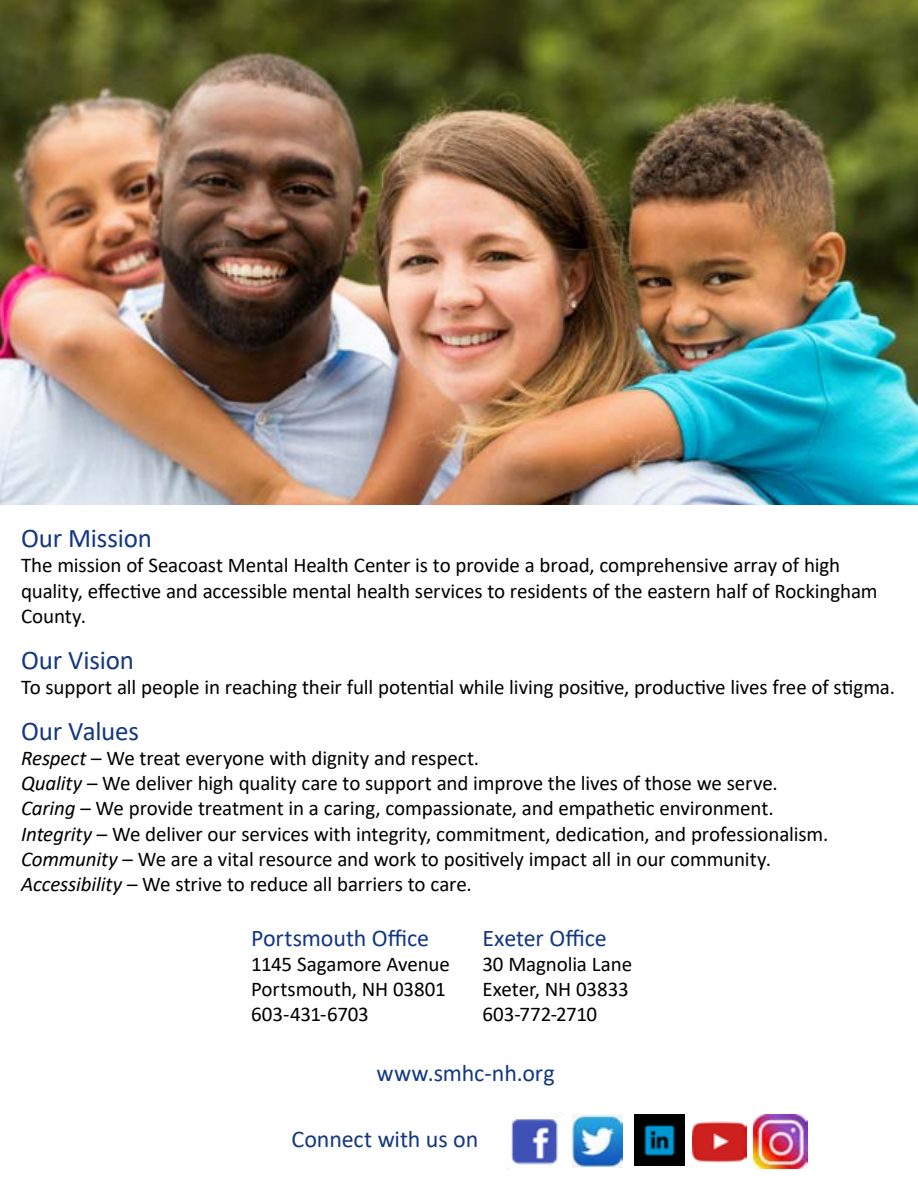
<style>
.page{position:relative;width:918px;height:1188px;background:#fff}
.page>*{position:absolute;margin:0;border:0;box-sizing:border-box;transform-origin:0 0}
.t1{font:27px "Calibri";letter-spacing:-.01em;color:#133780}
.t2{font:27px "Calibri";letter-spacing:-.005em;color:#14377d}
.t3{font:24px "Calibri";letter-spacing:-.005em;color:#133780}
.t4{font:24px "Calibri";letter-spacing:-.005em;color:#14377d}
.t5{font:21px/25.2px "Calibri";letter-spacing:-.005em;color:#000}
.s1{font-style:italic}
</style>
<div class="page">
<img style="left:0;top:0;width:918px;height:505px">
<img style="left:573px;top:1115px;width:50px;height:53px">
<img style="left:508px;top:1112px;width:56px;height:58px">
<img style="left:634px;top:1115px;width:51px;height:50px">
<img style="left:692px;top:1121px;width:54px;height:42px">
<img style="left:754px;top:1114px;width:54px;height:54px">
<p class="t1" style="left:21px;top:519px;width:133px">Our Mission</p>
<p class="t5" style="left:21px;top:552px;width:858px">The mission of Seacoast Mental Health Center is to provide a broad, comprehensive array of high quality, effective and accessible mental health services to residents of the eastern half of Rockingham<br>County.</p>
<p class="t2" style="left:21px;top:641px;width:115px">Our Vision</p>
<p class="t5" style="left:21px;top:674px;width:876px">To support all people in reaching their full potential while living positive, productive lives free of stigma.</p>
<p class="t1" style="left:21px;top:712px;width:120px">Our Values</p>
<p class="t5" style="left:21px;top:745px;width:809px"><span class="s1">Respect</span> – We treat everyone with dignity and respect.<br><span class="s1">Quality</span> – We deliver high quality care to support and improve the lives of those we serve.<br><span class="s1">Caring</span> – We provide treatment in a caring, compassionate, and empathetic environment.<br><span class="s1">Integrity</span> – We deliver our services with integrity, commitment, dedication, and professionalism.<br><span class="s1">Community</span> – We are a vital resource and work to positively impact all in our community.<br><span class="s1">Accessibility</span> – We strive to reduce all barriers to care.</p>
<p class="t3" style="left:251px;top:921px;width:180px">Portsmouth Office</p>
<p class="t5" style="left:251px;top:951px;width:200px">1145 Sagamore Avenue<br>Portsmouth, NH 03801<br>603-431-6703</p>
<p class="t3" style="left:482px;top:921px;width:126px">Exeter Office</p>
<p class="t5" style="left:482px;top:951px;width:151px">30 Magnolia Lane<br>Exeter, NH 03833<br>603-772-2710</p>
<p class="t3" style="left:376px;top:1056px;width:180px">www.smhc-nh.org</p>
<p class="t4" style="left:292px;top:1122px;width:188px">Connect with us on</p>
</div>
